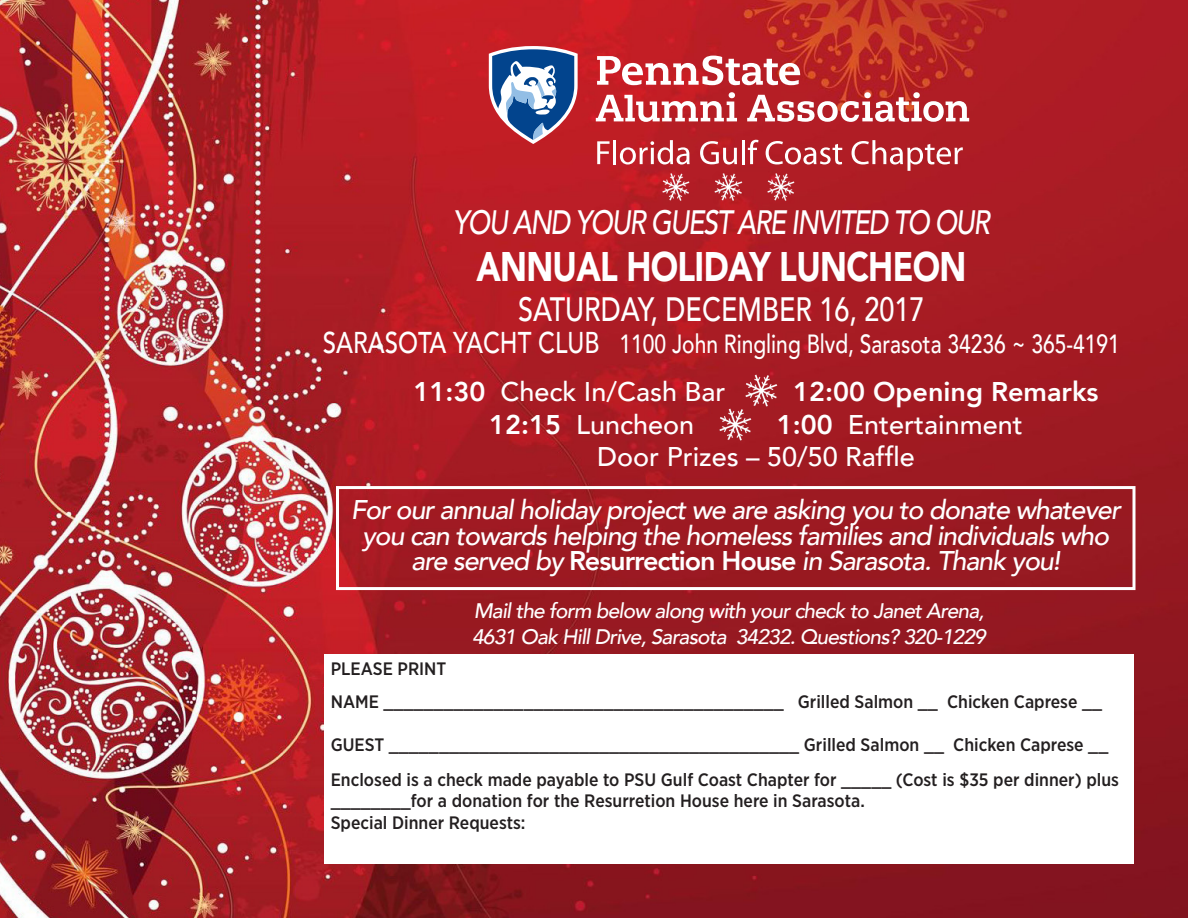
<style>
.page{position:relative;width:1188px;height:918px;background:#fff}
.page>*{position:absolute;margin:0;border:0;box-sizing:border-box;transform-origin:0 0}
.t1{font:900 41.25px "Avenir";letter-spacing:-.02em;color:#fff;scale:.8 1}
.t2{font:italic 500 33.75px "Avenir";letter-spacing:-.05em;color:#fff;scale:.8 1}
.t3{font:500 33.75px "Avenir";color:#fff;scale:.8 1}
.t4{font:italic 500 27px/25.5px "Avenir";letter-spacing:-.04em;color:#fff;text-align:center}
.t5{font:500 27px "Avenir";color:#fff}
.t6{font:800 27px "Avenir";color:#fff}
.t7{font:500 26.25px "Avenir";color:#fff;scale:.8 1}
.t8{font:italic 500 21px "Avenir";letter-spacing:-.04em;color:#fff}
.t9{font:500 18px/21.6px "Gotham Narrow";color:#231f20}
.s1{font-size:30px}
.s2{font-weight:800}
.s3{font-weight:800;font-style:normal}
</style>
<div class="page">
<img style="left:0;top:0;width:1188px;height:918px">
<div style="left:336px;top:486px;width:800px;height:104px;border:3px solid #fff"></div>
<div style="left:324px;top:654px;width:810px;height:210px;background:#fff"></div>
<img style="left:713px;top:406px;width:45px;height:37px">
<img style="left:710px;top:171px;width:38px;height:31px">
<img style="left:762px;top:171px;width:38px;height:31px">
<img style="left:658px;top:171px;width:38px;height:31px">
<svg style="left:597px;top:141px;width:13px;height:23px"></svg>
<hr style="left:613px;top:140px;width:3px;height:24px;background:#fff">
<svg style="left:620px;top:140px;width:70px;height:25px"></svg>
<svg style="left:700px;top:141px;width:37px;height:24px"></svg>
<hr style="left:742px;top:140px;width:3px;height:24px;background:#fff">
<svg style="left:748px;top:140px;width:11px;height:24px"></svg>
<svg style="left:766px;top:141px;width:76px;height:24px"></svg>
<svg style="left:852px;top:140px;width:111px;height:31px"></svg>
<svg style="left:489px;top:46px;width:89px;height:98px"></svg>
<svg style="left:596px;top:56px;width:373px;height:66px"></svg>
<img style="left:739px;top:371px;width:45px;height:37px">
<p class="t2" style="left:453px;top:202px;width:673px">YOU AND YOUR GUEST ARE INVITED TO OUR</p>
<p class="t1" style="left:476px;top:231px;width:614px">ANNUAL HOLIDAY LUNCHEON</p>
<p class="t3" style="left:518px;top:280px;width:510px">SATURDAY, DECEMBER 16, 2017</p>
<p class="t7" style="left:323px;top:321px;width:998px"><span class="s1">SARASOTA YACHT CLUB</span> 1100 John Ringling Blvd, Sarasota 34236 ~ 365-4191</p>
<p class="t5" style="left:413px;top:368px;width:314px"><span class="s2">11:30</span> Check In/Cash Bar</p>
<p class="t6" style="left:793px;top:371px;width:307px">12:00 Opening Remarks</p>
<p class="t5" style="left:489px;top:401px;width:207px"><span class="s2">12:15</span> Luncheon</p>
<p class="t5" style="left:777px;top:401px;width:247px"><span class="s2">1:00</span> Entertainment</p>
<p class="t5" style="left:597px;top:433px;width:319px">Door Prizes – 50/50 Raffle</p>
<p class="t4" style="left:351px;top:498px;width:772px">For our annual holiday project we are asking you to donate whatever you can towards helping the homeless families and individuals who are served by <span class="s3">Resurrection House</span> in Sarasota. Thank you!</p>
<p class="t8" style="left:474px;top:599px;width:512px">Mail the form below along with your check to Janet Arena,</p>
<p class="t8" style="left:472px;top:624px;width:515px">4631 Oak Hill Drive, Sarasota 34232. Questions? 320-1229</p>
<p class="t9" style="left:331px;top:658px;width:117px">PLEASE PRINT</p>
<p class="t9" style="left:331px;top:690px;width:773px">NAME ________________________________________ Grilled Salmon __ Chicken Caprese __</p>
<p class="t9" style="left:331px;top:733px;width:779px">GUEST _________________________________________ Grilled Salmon __ Chicken Caprese __</p>
<p class="t9" style="left:331px;top:768px;width:790px">Enclosed is a check made payable to PSU Gulf Coast Chapter for _____ (Cost is $35 per dinner) plus ________for a donation for the Resurretion House here in Sarasota.</p>
<p class="t9" style="left:331px;top:812px;width:196px">Special Dinner Requests:</p>
</div>
